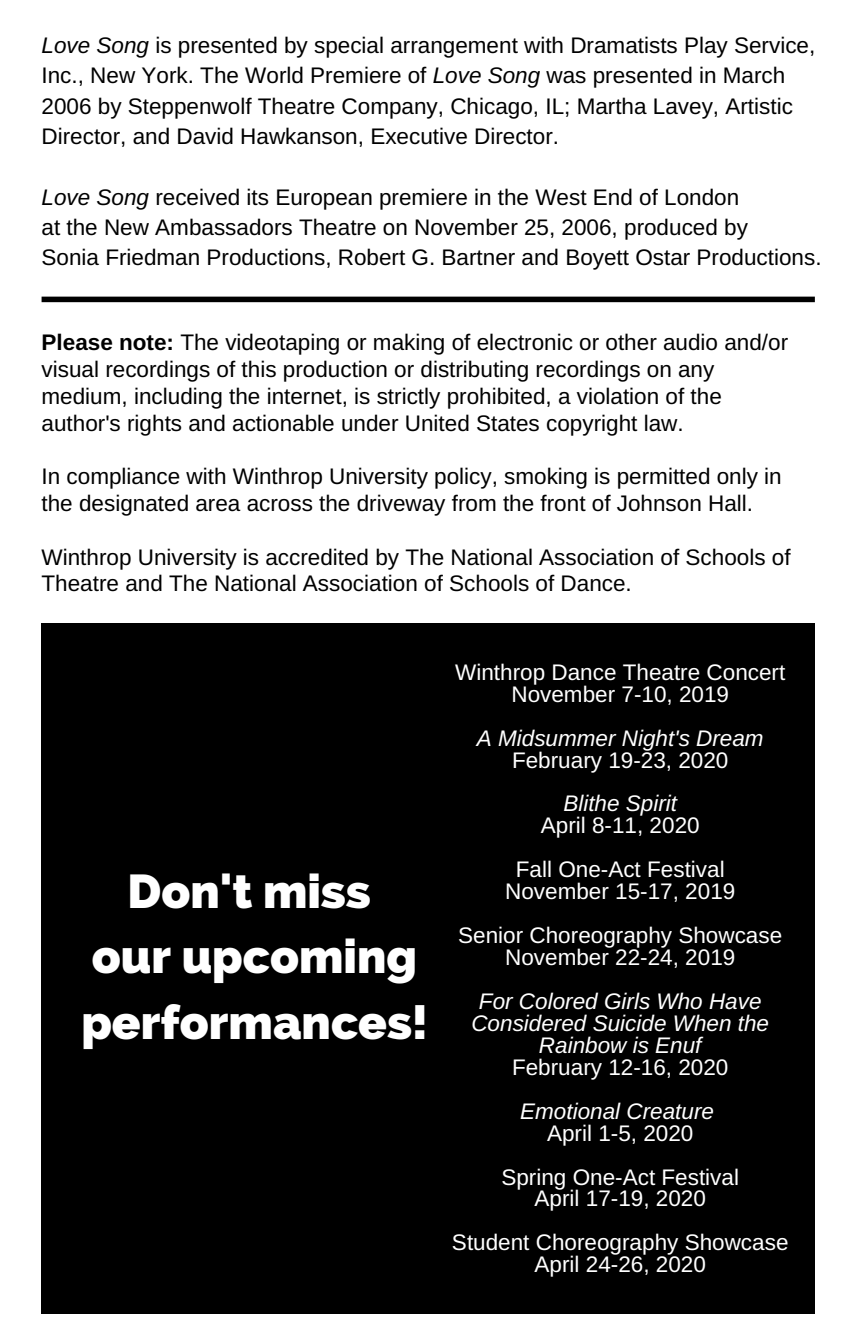
<style>
.page{position:relative;width:851px;height:1337px;background:#fff}
.page>*{position:absolute;margin:0;border:0;box-sizing:border-box;transform-origin:0 0}
.t1{font:800 47.25px/65.7px "Raleway";color:#fff;text-align:center}
.t2{font:22.5px/26.8px "Arimo";color:#000}
.t3{font:22.5px/43.9px "Arimo";color:#fff;text-align:center}
.t4{font:italic 22.5px/22.1px "Arimo";color:#fff;text-align:center}
.s1{font-style:italic}
.s2{font-weight:700}
</style>
<div class="page">
<div style="left:42px;top:297px;width:772px;height:5px;background:#000"></div>
<div style="left:42px;top:623px;width:772px;height:690px;background:#000"></div>
<p class="t2" style="left:42px;top:30px;width:775px;line-height:30.4px"><span class="s1">Love Song</span> is presented by special arrangement with Dramatists Play Service, Inc., New York. The World Premiere of <span class="s1">Love Song</span> was presented in March 2006 by Steppenwolf Theatre Company, Chicago, IL; Martha Lavey, Artistic Director, and David Hawkanson, Executive Director.</p>
<p class="t2" style="left:42px;top:181px;width:781px;line-height:30.4px"><span class="s1">Love Song</span> received its European premiere in the West End of London<br>at the New Ambassadors Theatre on November 25, 2006, produced by<br>Sonia Friedman Productions, Robert G. Bartner and Boyett Ostar Productions.</p>
<p class="t2" style="left:42px;top:329px;width:748px"><span class="s2">Please note:</span> The videotaping or making of electronic or other audio and/or visual recordings of this production or distributing recordings on any medium, including the internet, is strictly prohibited, a violation of the author's rights and actionable under United States copyright law.</p>
<p class="t2" style="left:42px;top:463px;width:741px">In compliance with Winthrop University policy, smoking is permitted only in the designated area across the driveway from the front of Johnson Hall.</p>
<p class="t2" style="left:42px;top:543px;width:750px">Winthrop University is accredited by The National Association of Schools of<br>Theatre and The National Association of Schools of Dance.</p>
<h1 class="t1" style="left:81px;top:858px;width:347px">Don't miss<br>our upcoming performances!</h1>
<p class="t3" style="left:455px;top:661px;width:332px;line-height:22.1px">Winthrop Dance Theatre Concert<br>November 7-10, 2019</p>
<p class="t4" style="left:477px;top:726px;width:288px">A Midsummer Night's Dream</p>
<p class="t3" style="left:512px;top:738px;width:218px">February 19-23, 2020</p>
<p class="t4" style="left:563px;top:792px;width:115px">Blithe Spirit</p>
<p class="t3" style="left:516px;top:803px;width:210px">April 8-11, 2020<br>Fall One-Act Festival</p>
<p class="t3" style="left:458px;top:869px;width:325px">November 15-17, 2019<br>Senior Choreography Showcase</p>
<p class="t3" style="left:505px;top:935px;width:232px">November 22-24, 2019</p>
<p class="t4" style="left:471px;top:990px;width:299px">For Colored Girls Who Have<br>Considered Suicide When the<br>Rainbow is Enuf</p>
<p class="t3" style="left:512px;top:1045px;width:218px">February 12-16, 2020</p>
<p class="t4" style="left:520px;top:1099px;width:195px">Emotional Creature</p>
<p class="t3" style="left:501px;top:1110px;width:239px">April 1-5, 2020<br>Spring One-Act Festival</p>
<p class="t3" style="left:452px;top:1176px;width:338px">April 17-19, 2020<br>Student Choreography Showcase</p>
<p class="t3" style="left:534px;top:1242px;width:173px">April 24-26, 2020</p>
</div>
